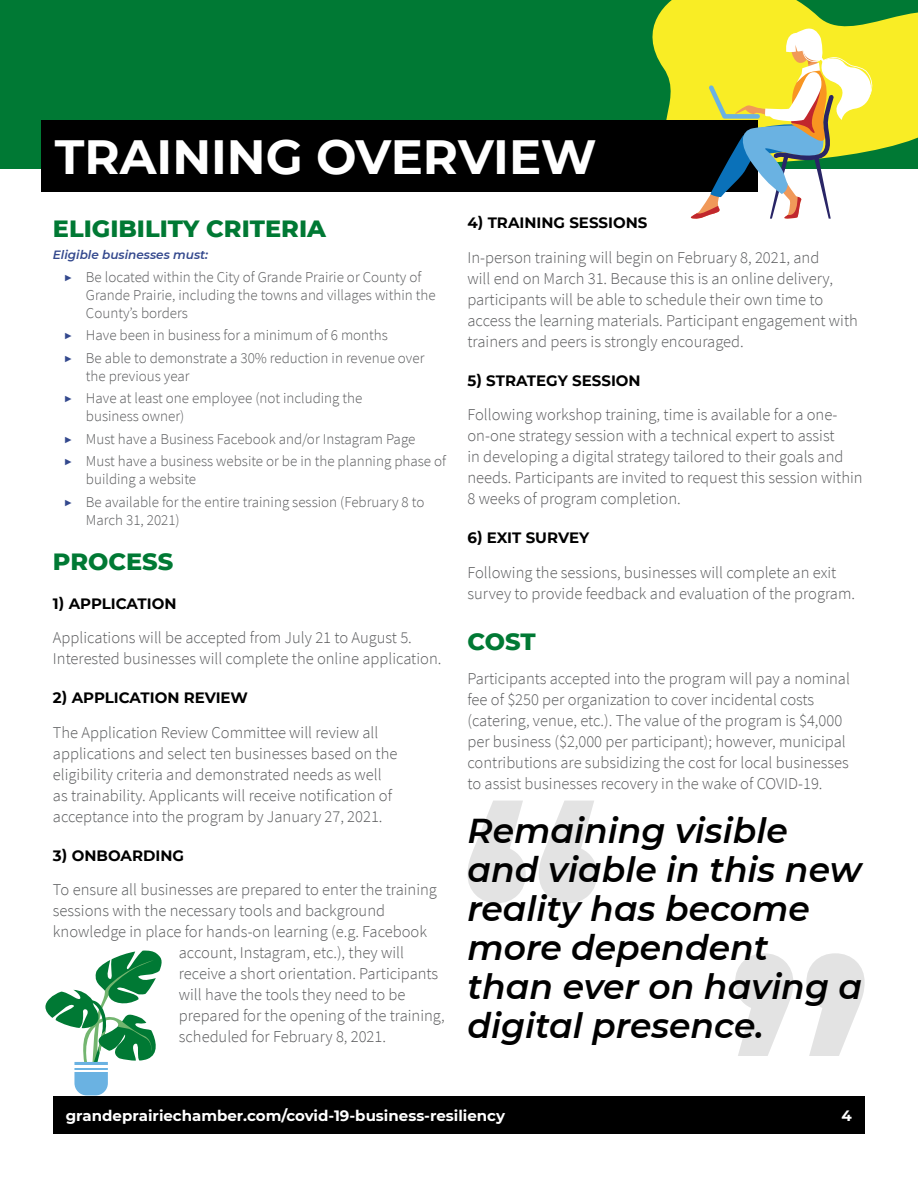
<style>
.page{position:relative;width:918px;height:1188px;background:#fff}
.page>*{position:absolute;margin:0;border:0;box-sizing:border-box;transform-origin:0 0}
.t1{font:700 48px "Montserrat";color:#fff}
.t2{font:italic 600 34.5px/39px "Montserrat";color:#000}
.t3{font:800 24px "Montserrat";color:#007934}
.t4{font:300 16.5px/21px "Source Sans Pro";color:#58595b}
.t5{font:300 15px/22.5px "Source Sans Pro";color:#58595b}
.t6{font:700 15px "Montserrat";color:#000}
.t7{font:700 15px "Montserrat";color:#fff}
.t8{font:italic 600 12px "Montserrat";color:#33488d}
.s1{font-family:"Montserrat";font-weight:400;color:#33488d}
</style>
<div class="page">
<div style="left:53px;top:1097px;width:812px;height:37px;background:#000"></div>
<div style="left:0;top:0;width:918px;height:169px;background:#007934"></div>
<svg style="left:467px;top:801px;width:130px;height:102px"></svg>
<svg style="left:735px;top:953px;width:130px;height:103px"></svg>
<div style="left:41px;top:120px;width:717px;height:72px;background:#000"></div>
<svg style="left:652px;top:0;width:266px;height:219px"></svg>
<svg style="left:45px;top:950px;width:117px;height:145px"></svg>
<hr style="left:74px;top:1066px;width:34px;height:2px;background:#fff">
<hr style="left:74px;top:1070px;width:34px;height:1px;background:#fff">
<h1 class="t1" style="left:55px;top:122px;width:543px">TRAINING OVERVIEW</h1>
<h3 class="t3" style="left:53px;top:211px;width:275px">ELIGIBILITY CRITERIA</h3>
<p class="t8" style="left:53px;top:247px;width:157px">Eligible businesses must:</p>
<p class="t5" style="left:86px;top:268px;width:351px;line-height:18px;text-indent:-22px"><span class="s1">▶</span> Be located within the City of Grande Prairie or County of<br>Grande Prairie, including the towns and villages within the<br>County’s borders</p>
<p class="t5" style="left:63px;top:324px;width:363px"><span class="s1">▶</span> Have been in business for a minimum of 6 months<br><span class="s1">▶</span> Be able to demonstrate a 30% reduction in revenue over</p>
<p class="t5" style="left:63px;top:365px;width:300px;text-indent:22px">the previous year<br><span class="s1">▶</span> Have at least one employee (not including the</p>
<p class="t5" style="left:63px;top:405px;width:384px;text-indent:22px">business owner)<br><span class="s1">▶</span> Must have a Business Facebook and/or Instagram Page<br><span class="s1">▶</span> Must have a business website or be in the planning phase of</p>
<p class="t5" style="left:63px;top:468px;width:362px;text-indent:22px">building a website<br><span class="s1">▶</span> Be available for the entire training session (February 8 to</p>
<p class="t5" style="left:86px;top:509px;width:95px">March 31, 2021)</p>
<h3 class="t3" style="left:53px;top:544px;width:122px">PROCESS</h3>
<p class="t6" style="left:53px;top:593px;width:125px">1) APPLICATION</p>
<p class="t4" style="left:53px;top:627px;width:390px">Applications will be accepted from July 21 to August 5.<br>Interested businesses will complete the online application.</p>
<p class="t6" style="left:53px;top:687px;width:197px">2) APPLICATION REVIEW</p>
<p class="t4" style="left:53px;top:722px;width:346px">The Application Review Committee will review all applications and select ten businesses based on the eligibility criteria and demonstrated needs as well as trainability. Applicants will receive notification of acceptance into the program by January 27, 2021.</p>
<p class="t6" style="left:53px;top:845px;width:133px">3) ONBOARDING</p>
<p class="t4" style="left:53px;top:879px;width:385px">To ensure all businesses are prepared to enter the training</p>
<p class="t4" style="left:53px;top:900px;width:334px">sessions with the necessary tools and background</p>
<p class="t4" style="left:53px;top:921px;width:376px">knowledge in place for hands-on learning (e.g. Facebook</p>
<p class="t4" style="left:179px;top:942px;width:227px">account, Instagram, etc.), they will</p>
<p class="t4" style="left:179px;top:963px;width:261px">receive a short orientation. Participants</p>
<p class="t4" style="left:179px;top:984px;width:228px">will have the tools they need to be</p>
<p class="t4" style="left:179px;top:1005px;width:267px">prepared for the opening of the training,</p>
<p class="t4" style="left:179px;top:1026px;width:209px">scheduled for February 8, 2021.</p>
<p class="t6" style="left:467px;top:212px;width:181px">4) TRAINING SESSIONS</p>
<p class="t4" style="left:467px;top:247px;width:392px">In-person training will begin on February 8, 2021, and<br>will end on March 31. Because this is an online delivery, participants will be able to schedule their own time to access the learning materials. Participant engagement with trainers and peers is strongly encouraged.</p>
<p class="t6" style="left:467px;top:369px;width:175px">5) STRATEGY SESSION</p>
<p class="t4" style="left:467px;top:404px;width:397px">Following workshop training, time is available for a one&shy;on-one strategy session with a technical expert to assist<br>in developing a digital strategy tailored to their goals and needs. Participants are invited to request this session within 8 weeks of program completion.</p>
<p class="t6" style="left:467px;top:527px;width:123px">6) EXIT SURVEY</p>
<p class="t4" style="left:467px;top:562px;width:389px">Following the sessions, businesses will complete an exit survey to provide feedback and evaluation of the program.</p>
<h3 class="t3" style="left:467px;top:624px;width:70px">COST</h3>
<p class="t4" style="left:467px;top:668px;width:384px">Participants accepted into the program will pay a nominal fee of $250 per organization to cover incidental costs (catering, venue, etc.). The value of the program is $4,000 per business ($2,000 per participant); however, municipal contributions are subsidizing the cost for local businesses to assist businesses recovery in the wake of COVID-19.</p>
<h2 class="t2" style="left:467px;top:810px;width:396px">Remaining visible and viable in this new reality has become more dependent than ever on having a digital presence.</h2>
<p class="t7" style="left:66px;top:1105px;width:441px">grandeprairiechamber.com/covid-19-business-resiliency</p>
<p class="t7" style="left:842px;top:1105px;width:12px">4</p>
</div>
